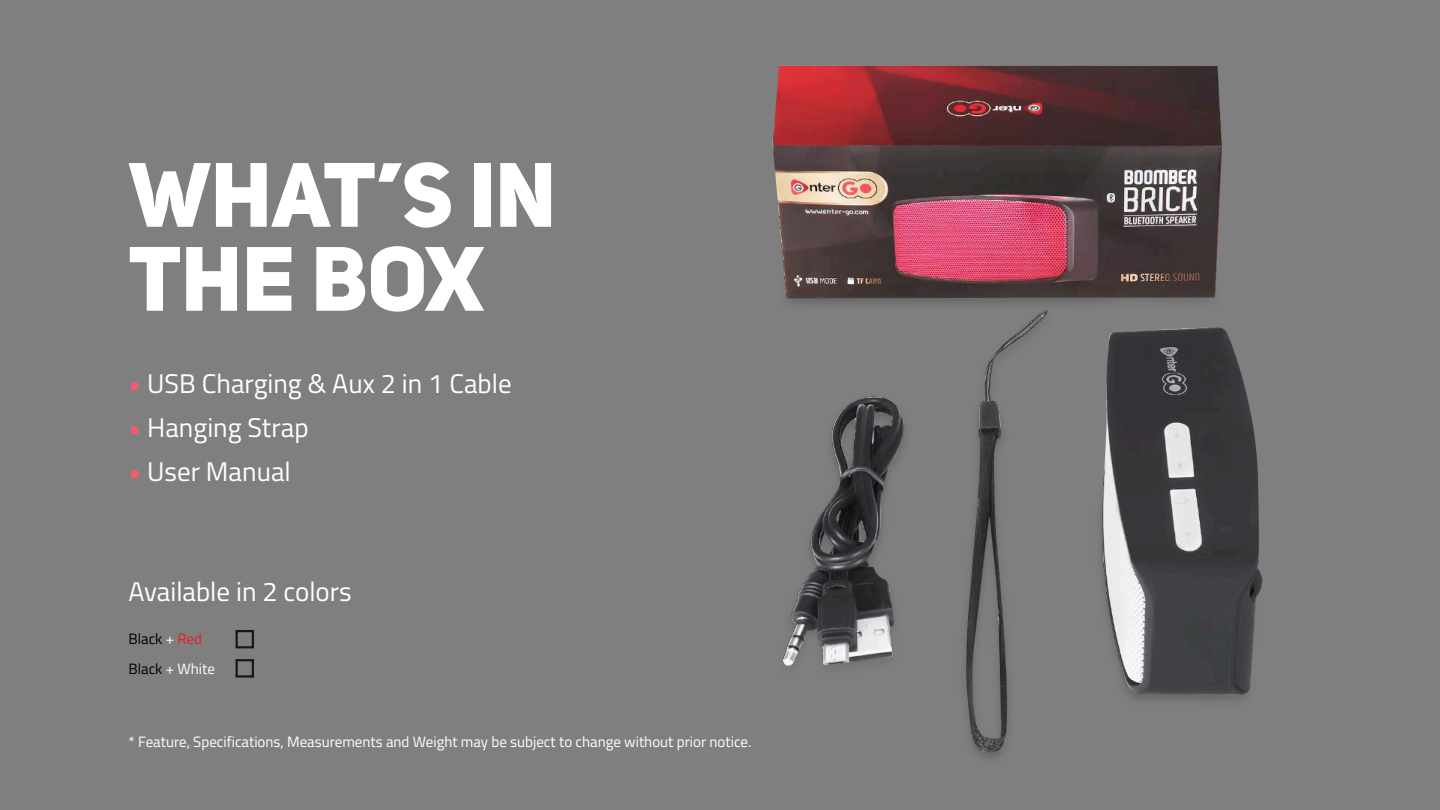
<style>
.page{position:relative;width:1440px;height:810px;background:#7f7f7f}
.page>*{position:absolute;margin:0;border:0;box-sizing:border-box;transform-origin:0 0}
.t1{font:800 90px/84px "Uni Sans";color:#fff}
.t2{font:27px "Titillium Web";color:#fff}
.t3{font:15px "Titillium Web";color:#fff}
.t4{font:15px/29.4px "Titillium Web";color:#000}
.s1{color:#f85a68}
.s2{color:#fff}
.s3{color:#ea1d25}
</style>
<div class="page">
<img style="left:772px;top:65px;width:491px;height:693px">
<svg style="left:236px;top:630px;width:18px;height:18px"></svg>
<svg style="left:236px;top:659px;width:18px;height:19px"></svg>
<h1 class="t1" style="left:129px;top:151px;width:429px">WHAT’S IN<br>THE BOX</h1>
<h2 class="t2" style="left:129px;top:363px;width:385px"><span class="s1">•</span> USB Charging &amp; Aux 2 in 1 Cable</h2>
<h2 class="t2" style="left:129px;top:408px;width:182px"><span class="s1">•</span> Hanging Strap</h2>
<h2 class="t2" style="left:129px;top:452px;width:164px"><span class="s1">•</span> User Manual</h2>
<h2 class="t2" style="left:129px;top:572px;width:225px">Available in 2 colors</h2>
<p class="t4" style="left:129px;top:624px;width:88px">Black <span class="s2">+</span> <span class="s3">Red<br></span>Black <span class="s2">+ White</span></p>
<p class="t3" style="left:129px;top:731px;width:624px">* Feature, Specifications, Measurements and Weight may be subject to change without prior notice.</p>
</div>
